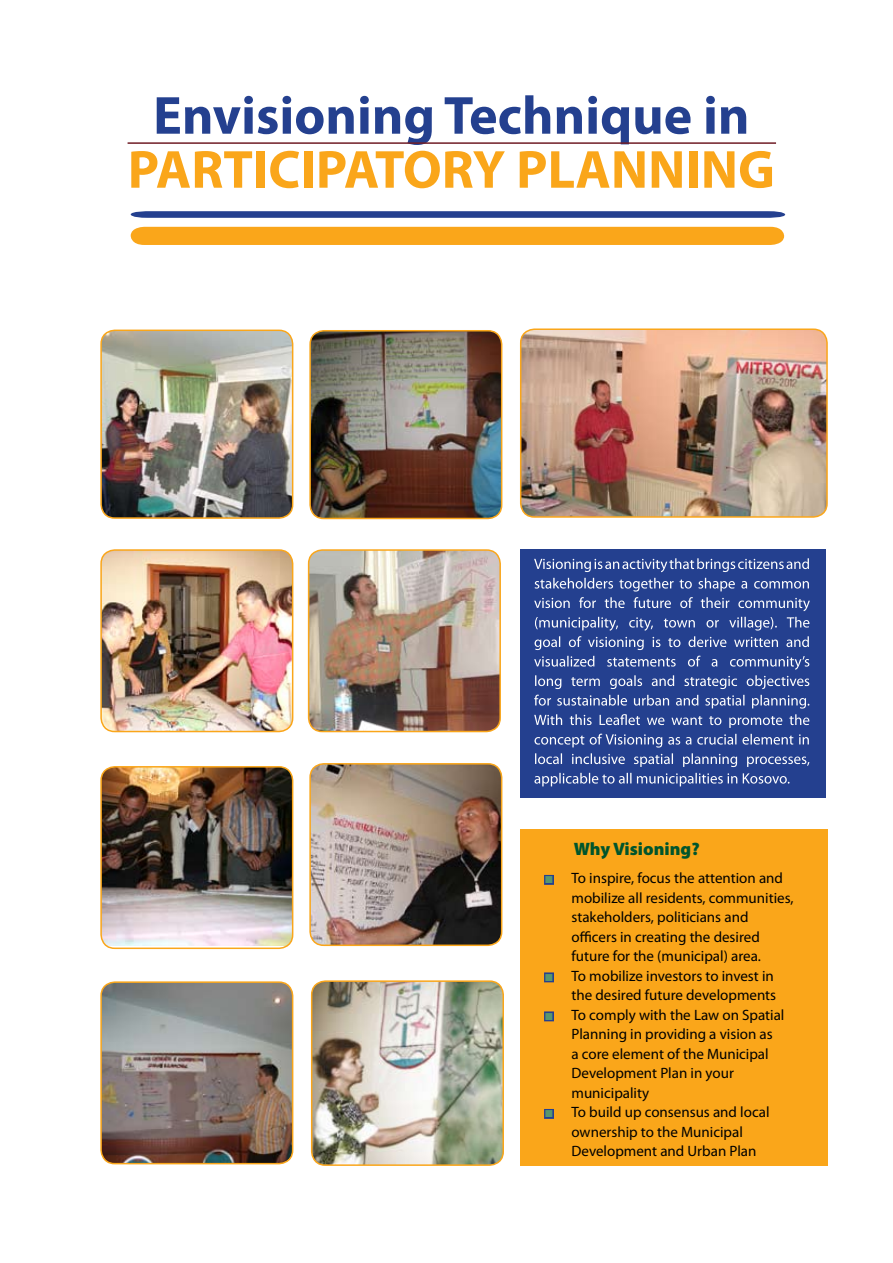
<style>
.page{position:relative;width:893px;height:1263px;background:#fff}
.page>*{position:absolute;margin:0;border:0;box-sizing:border-box;transform-origin:0 0}
.t1{font:700 54px "Myriad Pro";color:#24408f}
.t2{font:700 54px "Myriad Pro";color:#faa61a}
.t3{font:900 18px "Myriad Pro";color:#00552c}
.t4{font:15px/19.5px "Myriad Pro";color:#fff;text-align:justify}
.t5{font:15px/19.5px "Myriad Pro";color:#000}
.s1{font-family:"Arial";color:#5a976c}
</style>
<div class="page">
<img style="left:101px;top:330px;width:192px;height:188px;border-radius:14px">
<div style="left:100px;top:330px;width:193px;height:189px;border:2px solid #faa61a;border-radius:14px"></div>
<img style="left:312px;top:981px;width:191px;height:184px;border-radius:14px">
<div style="left:311px;top:980px;width:193px;height:186px;border:2px solid #faa61a;border-radius:14px"></div>
<img style="left:310px;top:331px;width:192px;height:187px;border-radius:14px">
<div style="left:309px;top:330px;width:193px;height:189px;border:2px solid #faa61a;border-radius:14px"></div>
<img style="left:521px;top:329px;width:306px;height:188px;border-radius:14px">
<div style="left:520px;top:328px;width:308px;height:190px;border:2px solid #faa61a;border-radius:14px"></div>
<img style="left:101px;top:550px;width:192px;height:181px;border-radius:14px">
<div style="left:100px;top:549px;width:193px;height:183px;border:2px solid #faa61a;border-radius:14px"></div>
<img style="left:309px;top:550px;width:191px;height:181px;border-radius:14px">
<div style="left:308px;top:549px;width:193px;height:183px;border:2px solid #faa61a;border-radius:14px"></div>
<img style="left:101px;top:767px;width:192px;height:178px">
<div style="left:100px;top:766px;width:193px;height:183px;border:2px solid #faa61a;border-radius:14px"></div>
<img style="left:310px;top:764px;width:192px;height:181px;border-radius:14px">
<div style="left:309px;top:763px;width:193px;height:183px;border:2px solid #faa61a;border-radius:14px"></div>
<img style="left:101px;top:982px;width:192px;height:181px;border-radius:14px">
<div style="left:100px;top:981px;width:193px;height:183px;border:2px solid #faa61a;border-radius:14px"></div>
<hr style="left:128px;top:142px;width:648px;height:2px;background:#701d26">
<svg style="left:131px;top:211px;width:654px;height:7px;background:#324c96"></svg>
<div style="left:131px;top:227px;width:653px;height:18px;background:#faa61a"></div>
<div style="left:520px;top:829px;width:308px;height:337px;background:#faa61a"></div>
<div style="left:544px;top:875px;width:10px;height:10px;border:3px solid #24408f"></div>
<div style="left:544px;top:972px;width:10px;height:10px;border:3px solid #24408f"></div>
<div style="left:544px;top:1011px;width:10px;height:10px;border:3px solid #24408f"></div>
<div style="left:544px;top:1109px;width:10px;height:10px;border:3px solid #24408f"></div>
<div style="left:521px;top:549px;width:305px;height:248px;background:#24408f"></div>
<h1 class="t1" style="left:153px;top:85px;width:598px">Envisioning Technique in</h1>
<h1 class="t2" style="left:128px;top:139px;width:649px">PARTICIPATORY PLANNING</h1>
<p class="t4" style="left:534px;top:554px;width:278px">Visioningisanactivitythatbringscitizensand stakeholders together to shape a common vision for the future of their community (municipality, city, town or village). The goal of visioning is to derive written and visualized statements of a community’s long term goals and strategic objectives for sustainable urban and spatial planning.<br>With this Leaflet we want to promote the concept of Visioning as a crucial element in local inclusive spatial planning processes, applicable to all municipalities in Kosovo.</p>
<p class="t3" style="left:574px;top:838px;width:127px">Why Visioning?</p>
<p class="t5" style="left:571px;top:869px;width:224px;text-indent:-27px"><span class="s1">■</span> To inspire, focus the attention and mobilize all residents, communities, stakeholders, politicians and officers in creating the desired future for the (municipal) area.</p>
<p class="t5" style="left:544px;top:966px;width:233px;text-align:right"><span class="s1">■</span> To mobilize investors to invest in the desired future developments</p>
<p class="t5" style="left:571px;top:1005px;width:215px;text-indent:-27px"><span class="s1">■</span> To comply with the Law on Spatial<br>Planning in providing a vision as<br>a core element of the Municipal<br>Development Plan in your municipality</p>
<p class="t5" style="left:571px;top:1103px;width:200px;text-indent:-27px"><span class="s1">■</span> To build up consensus and local ownership to the Municipal<br>Development and Urban Plan</p>
</div>
